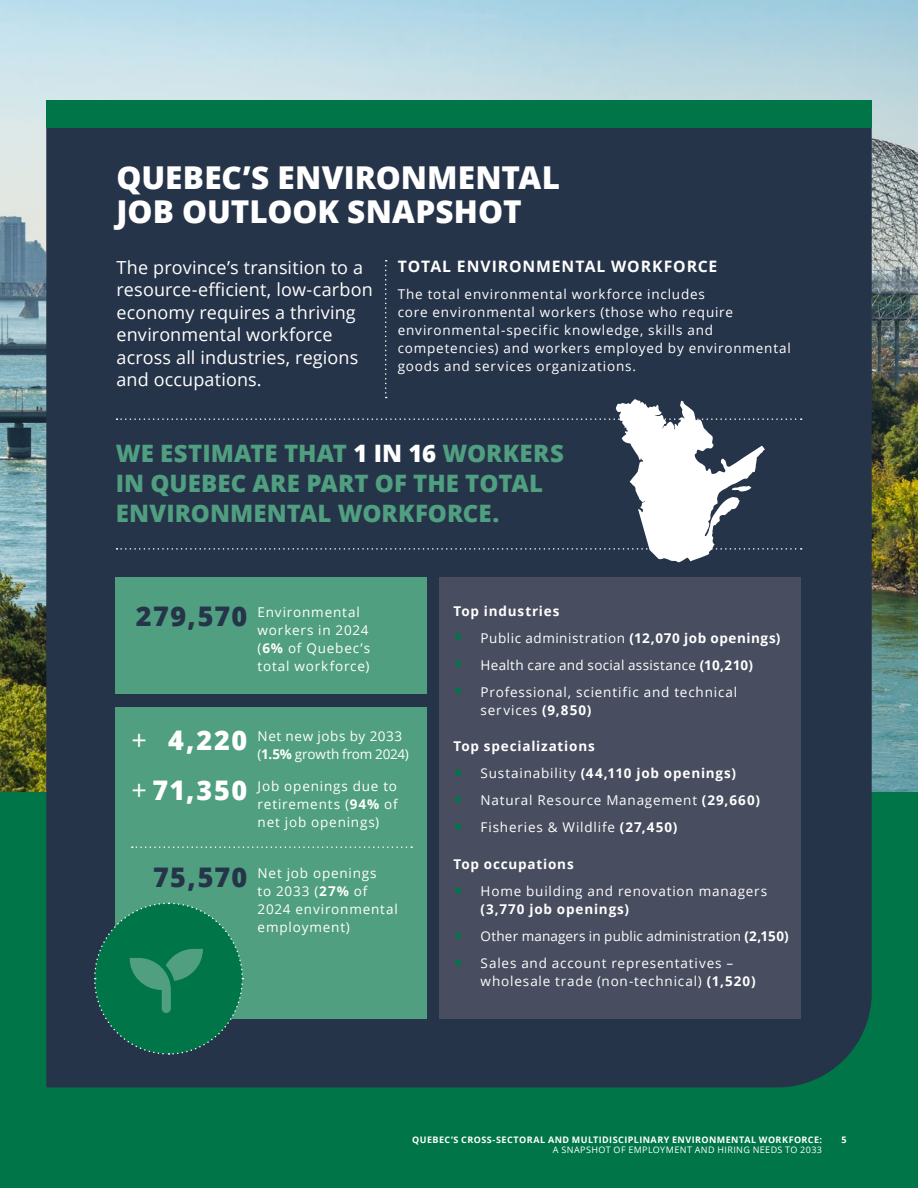
<style>
.page{position:relative;width:918px;height:1188px;background:#fff}
.page>*{position:absolute;margin:0;border:0;box-sizing:border-box;transform-origin:0 0}
.Heading_01_Reverse_-_TOC{font:800 31.5px/34.5px "Open Sans";color:#fff}
.Body_text{font:800 24px/30px "Open Sans";letter-spacing:.005em;color:#509f80}
.t1{font:18px/22.5px "Open Sans";letter-spacing:.005em;color:#fff}
.Heading_3_reverse{font:700 15.75px "Open Sans";letter-spacing:.055em;color:#fff}
.Body_text_reverse{font:13.5px/18px "Open Sans";letter-spacing:.06em;color:#fff}
.Heading_4_reverse{font:700 13.5px "Open Sans";letter-spacing:.06em;color:#fff}
.Body_text_reverse-2{font:13.5px "Open Sans";letter-spacing:.01em;color:#fff}
.Body_text_reverse-3{font:13.5px/18px "Open Sans";letter-spacing:.03em;color:#fff}
.Body_text_reverse-4{font:13.5px "Open Sans";letter-spacing:.04em;color:#fff}
.Body_text_reverse-5{font:13.5px "Open Sans";letter-spacing:.02em;color:#fff}
.t2{font:700 9px "Open Sans";letter-spacing:.05em;color:#fff}
.t3{font:9px "Open Sans";letter-spacing:.045em;color:#fff}
.s1{color:#fff}
.s2{font-weight:800;font-size:27px;color:#263449}
.s3{font-weight:700}
.s4{font-size:27px}
.s5{font-weight:800;font-size:27px}
.s6{font-size:25.5px;color:#007648}
.s7{font-weight:400;font-size:25.5px;color:#007648}
.s8{font-weight:400}
</style>
<div class="page">
<img style="left:0;top:0;width:918px;height:792px">
<div style="left:0;top:792px;width:918px;height:396px;background:#007648"></div>
<div style="left:46px;top:128px;width:826px;height:959px;background:#263449"></div>
<div style="left:440px;top:577px;width:361px;height:441px;background:#484d5f"></div>
<div style="left:46px;top:100px;width:826px;height:28px;background:#007648"></div>
<div style="left:116px;top:707px;width:311px;height:311px;background:#509f80"></div>
<div style="left:116px;top:577px;width:311px;height:117px;background:#509f80"></div>
<svg style="left:132px;top:846px;width:280px;height:2px"></svg>
<svg style="left:93px;top:902px;width:151px;height:153px"></svg>
<div style="left:117px;top:260px;width:685px;height:302px;background:#263449"></div>
<p class="Heading_01_Reverse_-_TOC" style="left:117px;top:158px;width:445px">QUEBEC’S ENVIRONMENTAL<br>JOB OUTLOOK SNAPSHOT</p>
<p class="t1" style="left:117px;top:256px;width:258px">The province’s transition to a resource-efficient, low-carbon economy requires a thriving environmental workforce across all industries, regions and occupations.</p>
<p class="Heading_3_reverse" style="left:398px;top:255px;width:321px">TOTAL ENVIRONMENTAL WORKFORCE</p>
<p class="Body_text_reverse" style="left:398px;top:285px;width:395px">The total environmental workforce includes<br>core environmental workers (those who require environmental-specific knowledge, skills and competencies) and workers employed by environmental goods and services organizations.</p>
<p class="Body_text" style="left:116px;top:437px;width:450px">WE ESTIMATE THAT <span class="s1">1 IN 16</span> WORKERS<br>IN QUEBEC ARE PART OF THE TOTAL<br>ENVIRONMENTAL WORKFORCE.</p>
<p class="Body_text_reverse" style="left:258px;top:603px;width:114px;text-indent:-122px"><span class="s2">279,570</span> Environmental workers in 2024 (<span class="s3">6%</span> of Quebec’s total workforce)</p>
<p class="Body_text_reverse-3" style="left:258px;top:727px;width:153px;text-indent:-126px"><span class="s4">+</span> <span class="s5">4,220</span> Net new jobs by 2033 (<span class="s3">1.5%</span> growth from 2024)</p>
<p class="Body_text_reverse" style="left:258px;top:776px;width:142px;text-align:justify;text-indent:-126px"><span class="s4">+</span> <span class="s5">71,350</span> Job openings due to retirements (<span class="s3">94%</span> of net job openings)</p>
<p class="Body_text_reverse" style="left:258px;top:864px;width:142px;text-indent:-105px"><span class="s2">75,570</span> Net job openings<br>to 2033 (<span class="s3">27%</span> of<br>2024 environmental employment)</p>
<p class="Heading_4_reverse" style="left:454px;top:601px;width:107px">Top industries</p>
<p class="Body_text_reverse-4" style="left:454px;top:628px;width:328px"><span class="s6">•</span> Public administration <span class="s3">(12,070 job openings)</span></p>
<p class="Body_text_reverse-5" style="left:454px;top:655px;width:301px"><span class="s6">•</span> Health care and social assistance <span class="s3">(10,210)</span></p>
<p class="Body_text_reverse" style="left:481px;top:682px;width:258px;text-indent:-27px"><span class="s6">•</span> Professional, scientific and technical services <span class="s3">(9,850)</span></p>
<p class="Heading_4_reverse" style="left:454px;top:737px;width:143px">Top specializations</p>
<p class="Heading_4_reverse" style="left:454px;top:764px;width:284px"><span class="s7">•</span> <span class="s8">Sustainability</span> (44,110 job openings)</p>
<p class="Body_text_reverse" style="left:454px;top:791px;width:308px"><span class="s6">•</span> Natural Resource Management <span class="s3">(29,660)</span></p>
<p class="Body_text_reverse" style="left:454px;top:818px;width:225px"><span class="s6">•</span> Fisheries &amp; Wildlife <span class="s3">(27,450)</span></p>
<p class="Heading_4_reverse" style="left:454px;top:855px;width:122px">Top occupations</p>
<p class="Body_text_reverse" style="left:481px;top:882px;width:288px;text-indent:-27px"><span class="s6">•</span> Home building and renovation managers <span class="s3">(3,770 job openings)</span></p>
<p class="Body_text_reverse-2" style="left:454px;top:927px;width:337px"><span class="s6">•</span> Other managers in public administration <span class="s3">(2,150)</span></p>
<p class="Body_text_reverse" style="left:481px;top:954px;width:277px;text-indent:-27px"><span class="s6">•</span> Sales and account representatives – wholesale trade (non-technical) <span class="s3">(1,520)</span></p>
<p class="t2" style="left:412px;top:1133px;width:411px">QUEBEC’S CROSS-SECTORAL AND MULTIDISCIPLINARY ENVIRONMENTAL WORKFORCE:</p>
<p class="t2" style="left:841px;top:1133px;width:7px">5</p>
<p class="t3" style="left:553px;top:1144px;width:271px">A SNAPSHOT OF EMPLOYMENT AND HIRING NEEDS TO 2033</p>
</div>
